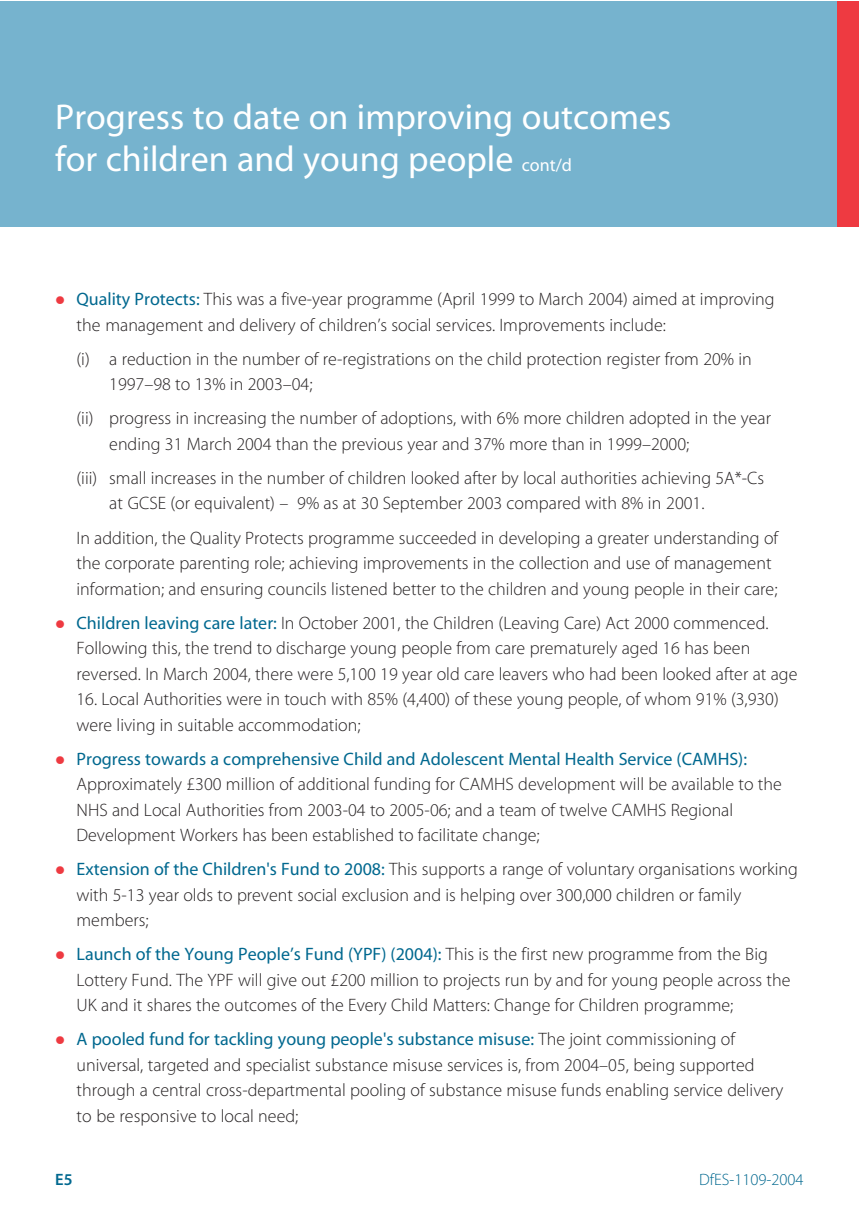
<style>
.page{position:relative;width:859px;height:1212px;background:#fff}
.page>*{position:absolute;margin:0;border:0;box-sizing:border-box;transform-origin:0 0}
.t1{font:36px/42px "Myriad MM";color:#fff}
.t2{font:18px/25.5px "Myriad MM Light";color:#231f20}
.t3{font:18px "Myriad MM";color:#00688f}
.t4{font:16.5px "Myriad MM Light";color:#00688f}
.t5{font:700 16.5px "Myriad MM Semi";color:#00688f}
.s1{font-size:18px}
.s2{font-family:"Myriad MM";color:#00688f}
.s3{font-family:"Myriad MM Light";color:#231f20}
</style>
<div class="page">
<div style="left:0;top:1px;width:838px;height:226px;background:#76b3ce"></div>
<div style="left:838px;top:1px;width:21px;height:226px;background:#ee3a41"></div>
<h1 class="t1" style="left:55px;top:99px;width:618px">Progress to date on improving outcomes for children and young people <span class="s1">cont/d</span></h1>
<p class="t2" style="left:77px;top:288px;width:700px"><span class="s2">Quality Protects:</span> This was a five-year programme (April 1999 to March 2004) aimed at improving the management and delivery of children’s social services. Improvements include:</p>
<p class="t2" style="left:109px;top:348px;width:644px;text-indent:-33px">(i) a reduction in the number of re-registrations on the child protection register from 20% in<br>1997–98 to 13% in 2003–04;</p>
<p class="t2" style="left:109px;top:407px;width:663px;text-indent:-33px">(ii) progress in increasing the number of adoptions, with 6% more children adopted in the year ending 31 March 2004 than the previous year and 37% more than in 1999–2000;</p>
<p class="t2" style="left:109px;top:467px;width:656px;text-indent:-33px">(iii) small increases in the number of children looked after by local authorities achieving 5A*-Cs at GCSE (or equivalent) – 9% as at 30 September 2003 compared with 8% in 2001.</p>
<p class="t2" style="left:77px;top:526px;width:703px">In addition, the Quality Protects programme succeeded in developing a greater understanding of the corporate parenting role; achieving improvements in the collection and use of management information; and ensuring councils listened better to the children and young people in their care;</p>
<p class="t2" style="left:77px;top:611px;width:722px"><span class="s2">Children leaving care later:</span> In October 2001, the Children (Leaving Care) Act 2000 commenced.<br>Following this, the trend to discharge young people from care prematurely aged 16 has been reversed. In March 2004, there were 5,100 19 year old care leavers who had been looked after at age</p>
<p class="t2" style="left:77px;top:688px;width:704px">16. Local Authorities were in touch with 85% (4,400) of these young people, of whom 91% (3,930) were living in suitable accommodation;</p>
<p class="t3" style="left:77px;top:752px;width:672px">Progress towards a comprehensive Child and Adolescent Mental Health Service (CAMHS):</p>
<p class="t2" style="left:77px;top:773px;width:707px">Approximately £300 million of additional funding for CAMHS development will be available to the<br>NHS and Local Authorities from 2003-04 to 2005-06; and a team of twelve CAMHS Regional<br>Development Workers has been established to facilitate change;</p>
<p class="t2" style="left:77px;top:858px;width:723px"><span class="s2">Extension of the Children's Fund to 2008:</span> This supports a range of voluntary organisations working with 5-13 year olds to prevent social exclusion and is helping over 300,000 children or family members;</p>
<p class="t3" style="left:77px;top:947px;width:693px">Launch of the Young People’s Fund (YPF) (2004): <span class="s3">This is the first new programme from the Big</span></p>
<p class="t2" style="left:77px;top:968px;width:715px">Lottery Fund. The YPF will give out £200 million to projects run by and for young people across the<br>UK and it shares the outcomes of the Every Child Matters: Change for Children programme;</p>
<p class="t3" style="left:77px;top:1032px;width:660px">A pooled fund for tackling young people's substance misuse: <span class="s3">The joint commissioning of</span></p>
<p class="t2" style="left:77px;top:1053px;width:708px">universal, targeted and specialist substance misuse services is, from 2004–05, being supported through a central cross-departmental pooling of substance misuse funds enabling service delivery to be responsive to local need;</p>
<p class="t5" style="left:55px;top:1173px;width:19px">E5</p>
<p class="t4" style="left:699px;top:1173px;width:106px">DfES-1109-2004</p>
</div>
